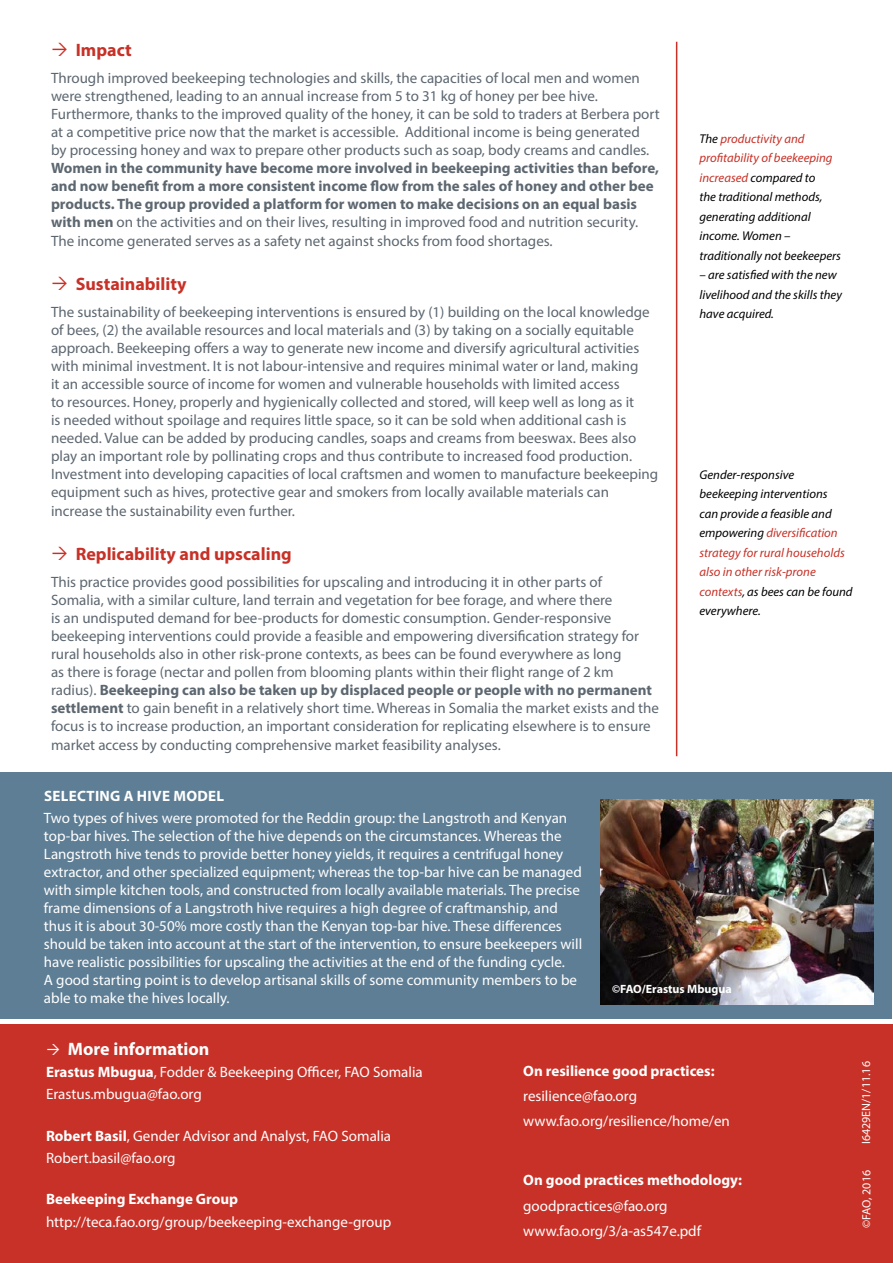
<style>
.page{position:relative;width:893px;height:1263px;background:#fff}
.page>*{position:absolute;margin:0;border:0;box-sizing:border-box;transform-origin:0 0}
.t1{font:700 18px "Myriad Pro";color:#c73127}
.t2{font:700 18px "Myriad Pro";color:#fff}
.t3{font:15px/18px "Myriad Pro";color:#5d6770}
.t4{font:15px/18px "Myriad Pro";color:#fff}
.t5{font:700 15px/18px "Myriad Pro";color:#5d6770}
.t6{font:700 15px "Myriad Pro";color:#fff}
.t7{font:italic 12.75px/19.5px "Myriad Pro";color:#000}
.t8{font:12px "Myriad Pro";color:#fff}
.t9{font:700 12px "Myriad Pro";color:#fff}
.s1{font-weight:400}
.s2{font-weight:700}
.s3{color:#c73127}
</style>
<div class="page">
<div style="left:0;top:772px;width:891px;height:247px;background:#5e7e95"></div>
<div style="left:0;top:1025px;width:893px;height:238px;background:#c73127"></div>
<img style="left:600px;top:800px;width:273px;height:205px">
<hr style="left:676px;top:42px;width:1px;height:714px;background:#c73127">
<p class="t1" style="left:76px;top:38px;width:57px">Impact</p>
<p class="t3" style="left:51px;top:68px;width:610px">Through improved beekeeping technologies and skills, the capacities of local men and women were strengthened, leading to an annual increase from 5 to 31 kg of honey per bee hive.<br>Furthermore, thanks to the improved quality of the honey, it can be sold to traders at Berbera port at a competitive price now that the market is accessible. Additional income is being generated<br>by processing honey and wax to prepare other products such as soap, body creams and candles.</p>
<p class="t5" style="left:51px;top:158px;width:610px">Women in the community have become more involved in beekeeping activities than before, and now benefit from a more consistent income flow from the sales of honey and other bee products. The group provided a platform for women to make decisions on an equal basis with men <span class="s1">on the activities and on their lives, resulting in improved food and nutrition security.</span></p>
<p class="t3" style="left:51px;top:232px;width:503px">The income generated serves as a safety net against shocks from food shortages.</p>
<p class="t1" style="left:76px;top:272px;width:112px">Sustainability</p>
<p class="t3" style="left:51px;top:302px;width:609px">The sustainability of beekeeping interventions is ensured by (1) building on the local knowledge of bees, (2) the available resources and local materials and (3) by taking on a socially equitable approach. Beekeeping offers a way to generate new income and diversify agricultural activities with minimal investment. It is not labour-intensive and requires minimal water or land, making<br>it an accessible source of income for women and vulnerable households with limited access<br>to resources. Honey, properly and hygienically collected and stored, will keep well as long as it<br>is needed without spoilage and requires little space, so it can be sold when additional cash is needed. Value can be added by producing candles, soaps and creams from beeswax. Bees also play an important role by pollinating crops and thus contribute to increased food production.<br>Investment into developing capacities of local craftsmen and women to manufacture beekeeping equipment such as hives, protective gear and smokers from locally available materials can</p>
<p class="t3" style="left:51px;top:502px;width:246px">increase the sustainability even further.</p>
<p class="t1" style="left:76px;top:542px;width:217px">Replicability and upscaling</p>
<p class="t3" style="left:51px;top:572px;width:610px">This practice provides good possibilities for upscaling and introducing it in other parts of<br>Somalia, with a similar culture, land terrain and vegetation for bee forage, and where there<br>is an undisputed demand for bee-products for domestic consumption. Gender-responsive beekeeping interventions could provide a feasible and empowering diversification strategy for rural households also in other risk-prone contexts, as bees can be found everywhere as long<br>as there is forage (nectar and pollen from blooming plants within their flight range of 2 km radius). <span class="s2">Beekeeping can also be taken up by displaced people or people with no permanent settlement</span> to gain benefit in a relatively short time. Whereas in Somalia the market exists and the focus is to increase production, an important consideration for replicating elsewhere is to ensure</p>
<p class="t3" style="left:51px;top:736px;width:451px">market access by conducting comprehensive market feasibility analyses.</p>
<p class="t7" style="left:699px;top:129px;width:143px">The <span class="s3">productivity and profitability of beekeeping increased</span> compared to<br>the traditional methods, generating additional income. Women – traditionally not beekeepers</p>
<p class="t7" style="left:699px;top:265px;width:144px">– are satisfied with the new livelihood and the skills they have acquired.</p>
<p class="t7" style="left:699px;top:464px;width:155px">Gender-responsive beekeeping interventions<br>can provide a feasible and empowering <span class="s3">diversification strategy for rural households also in other risk-prone contexts</span>, as bees can be found everywhere.</p>
<p class="t6" style="left:44px;top:786px;width:141px">selecting a hivemode</p>
<p class="t6" style="left:216px;top:786px;width:9px">l</p>
<p class="t4" style="left:44px;top:809px;width:540px">Two types of hives were promoted for the Reddin group: the Langstroth and Kenyan top-bar hives. The selection of the hive depends on the circumstances. Whereas the Langstroth hive tends to provide better honey yields, it requires a centrifugal honey extractor, and other specialized equipment; whereas the top-bar hive can be managed with simple kitchen tools, and constructed from locally available materials. The precise frame dimensions of a Langstroth hive requires a high degree of craftmanship, and thus it is about 30-50% more costly than the Kenyan top-bar hive. These differences should be taken into account at the start of the intervention, to ensure beekeepers will have realistic possibilities for upscaling the activities at the end of the funding cycle.<br>A good starting point is to develop artisanal skills of some community members to be able to make the hives locally.</p>
<p class="t9" style="left:612px;top:981px;width:121px">©FAO/Erastus Mbugua</p>
<p class="t2" style="left:68px;top:1037px;width:143px">More information</p>
<p class="t4" style="left:46px;top:1060px;width:378px;line-height:22.2px"><span class="s2">Erastus Mbugua</span>, Fodder &amp; Beekeeping Officer, FAO Somalia<br>Erastus.mbugua@fao.org</p>
<p class="t4" style="left:46px;top:1124px;width:347px;line-height:22.2px"><span class="s2">Robert Basil</span>, Gender Advisor and Analyst, FAO Somalia<br>Robert.basil@fao.org</p>
<p class="t6" style="left:46px;top:1189px;width:194px">Beekeeping Exchange Group</p>
<p class="t4" style="left:46px;top:1212px;width:347px">http://teca.fao.org/group/beekeeping-exchange-group</p>
<p class="t6" style="left:523px;top:1061px;width:193px">On resilience good practices:</p>
<p class="t4" style="left:523px;top:1083px;width:208px;line-height:25.2px">resilience@fao.org www.fao.org/resilience/home/en</p>
<p class="t6" style="left:523px;top:1170px;width:220px">On good practices methodology:</p>
<p class="t4" style="left:523px;top:1193px;width:179px;line-height:25.2px">goodpractices@fao.org www.fao.org/3/a-as547e.pdf</p>
<p class="t8" style="left:859px;top:1144px;width:84px;rotate:-90deg">I6429EN/1/11.16</p>
<p class="t8" style="left:859px;top:1228px;width:59px;rotate:-90deg">©FAO, 2016</p>
</div>
